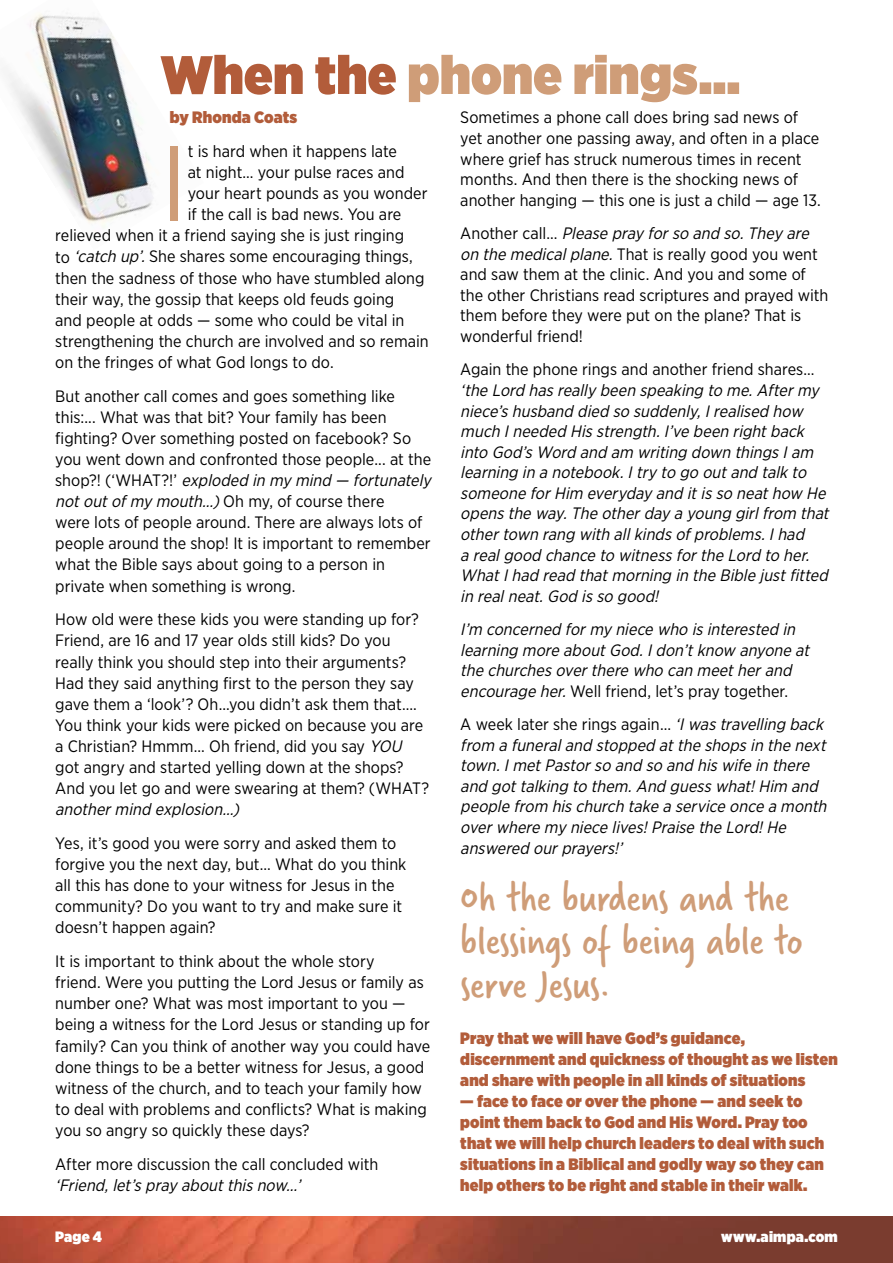
<style>
.page{position:relative;width:893px;height:1263px;background:#fff}
.page>*{position:absolute;margin:0;border:0;box-sizing:border-box;transform-origin:0 0}
.t1{font:106.5px "Gotham Narrow";color:#cf9d78}
.t2{font:900 54px "Gotham Narrow";color:#cf9d78}
.t3{font:43.5px/43.5px "Verveine";letter-spacing:-.005em;color:#cf9d78}
.t4{font:16.5px/21.1px "Gotham Narrow";color:#000}
.t5{font:italic 16.5px/20.5px "Gotham Narrow";color:#000}
.t6{font:900 16.5px/21px "Gotham Narrow";letter-spacing:.01em;color:#b25c3a}
.t7{font:900 15px "Gotham Narrow";letter-spacing:.015em;color:#fff}
.s1{color:#b25c3a}
.s2{font-style:italic}
.s3{font-style:normal}
</style>
<div class="page">
<img style="left:0;top:1216px;width:893px;height:47px">
<img style="left:7px;top:13px;width:147px;height:215px">
<h2 class="t2" style="left:161px;top:38px;width:581px"><span class="s1">When the</span> phone rings…</h2>
<p class="t4" style="left:460px;top:107px;width:362px;line-height:20.5px">Sometimes a phone call does bring sad news of yet another one passing away, and often in a place where grief has struck numerous times in recent months. And then there is the shocking news of another hanging — this one is just a child — age 13.</p>
<p class="t4" style="left:460px;top:223px;width:370px;line-height:20.5px">A n o t h e r c a l l … <span class="s2">Please pray forso and so.They are on the medicalplane.</span>That is really good you went and saw them at the clinic. And you and some of the other Christians read scriptures and prayed with them before they were put on the plane? That is wonderful friend!</p>
<p class="t4" style="left:460px;top:359px;width:356px">Again the phone rings and another friend shares…</p>
<p class="t5" style="left:460px;top:379px;width:374px">‘the Lord hasreally been speaking to me.Aftermy niece’shusband died so suddenly,Irealised how much Ineeded Hisstrength.I’ve been rightback into God’sWord and am writing down thingsIam learning in a notebook.Itry to go outand talk to someone forHim everyday and itisso neathow He opensthe way.The otherday a young girlfrom that othertown rang with allkindsofproblems.Ihad<br>a realgood chance to witnessforthe Lord to her.<br>WhatIhad read thatmorning in the Bible justfitted in realneat.God isso good!</p>
<p class="t5" style="left:460px;top:619px;width:354px">I’m concerned formy niece who isinterested in learning more aboutGod.Idon’tknow anyone at the churchesoverthere who can meetherand encourage her.<span class="s3">Well friend, let’s pray together.</span></p>
<p class="t5" style="left:460px;top:714px;width:372px"><span class="s3">A week later she rings again…</span> ‘Iwastravelling back from a funeraland stopped atthe shopsin the next town.ImetPastorso and so and hiswife in there and gottalking to them.And guesswhat!Him and people from hischurch take a service once a month overwhere my niece lives!Praise the Lord!He answered ourprayers!’</p>
<h3 class="t3" style="left:460px;top:876px;width:344px">Oh the burdens and the blessings of being able to serve Jesus.</h3>
<p class="t6" style="left:460px;top:1027px;width:379px">Pray that we will have God’s guidance, discernment and quickness of thought as we listen and share with people in all kinds of situations</p>
<p class="t6" style="left:460px;top:1090px;width:365px">— face to face or over the phone — and seek to point them back to God and His Word. Pray too that we will help church leaders to deal with such situations in a Biblical and godly way so they can help others to be right and stable in their walk.</p>
<p class="t6" style="left:170px;top:107px;width:129px">by Rhonda Coats</p>
<h1 class="t1" style="left:161px;top:117px;width:29px">I</h1>
<p class="t4" style="left:188px;top:141px;width:211px">t is hard when it happens late</p>
<p class="t4" style="left:188px;top:162px;width:218px">at night… your pulse races and</p>
<p class="t4" style="left:188px;top:183px;width:241px">your heart pounds as you wonder</p>
<p class="t4" style="left:188px;top:204px;width:215px">if the call is bad news. You are</p>
<p class="t4" style="left:55px;top:225px;width:350px">relieved when it a friend saying she is just ringing</p>
<p class="t4" style="left:55px;top:246px;width:359px">to <span class="s2">‘catch up’.</span>She shares some encouraging things,</p>
<p class="t4" style="left:55px;top:267px;width:371px">then the sadness of those who have stumbled along</p>
<p class="t4" style="left:55px;top:288px;width:340px">their way, the gossip that keeps old feuds going</p>
<p class="t4" style="left:55px;top:309px;width:351px">and people at odds — some who could be vital in</p>
<p class="t4" style="left:55px;top:330px;width:375px">strengthening the church are involved and so remain</p>
<p class="t4" style="left:55px;top:351px;width:280px">on the fringes of what God longs to do.</p>
<p class="t4" style="left:55px;top:385px;width:381px">But another call comes and goes something like this:... What was that bit? Your family has been fighting? Over something posted on facebook? So you went down and confronted those people... at the s h o p? ! ( ‘ W H AT ? ! ’ <span class="s2">exploded in my mind — fortunately notoutofmy mouth…)</span>Oh my, of course there<br>were lots of people around. There are always lots of people around the shop! It is important to remember what the Bible says about going to a person in private when something is wrong.</p>
<p class="t4" style="left:55px;top:609px;width:376px">How old were these kids you were standing up for?<br>Friend, are 16 and 17 year olds still kids? Do you really think you should step into their arguments?<br>Had they said anything first to the person they say gave them a ‘look’? Oh...you didn’t ask them that….<br>You think your kids were picked on because you are a Christian? Hmmm… Oh friend, did you say <span class="s2">YOU </span>got angry and started yelling down at the shops?<br>And you let go and were swearing at them? (WHAT?</p>
<p class="t5" style="left:55px;top:799px;width:190px">anothermind explosion…)</p>
<p class="t4" style="left:55px;top:832px;width:353px">Yes, it’s good you were sorry and asked them to forgive you the next day, but… What do you think all this has done to your witness for Jesus in the community? Do you want to try and make sure it doesn’t happen again?</p>
<p class="t4" style="left:55px;top:950px;width:376px">It is important to think about the whole story<br>friend. Were you putting the Lord Jesus or family as number one? What was most important to you — being a witness for the Lord Jesus or standing up for family? Can you think of another way you could have done things to be a better witness for Jesus, a good witness of the church, and to teach your family how to deal with problems and conflicts? What is making you so angry so quickly these days?</p>
<p class="t4" style="left:55px;top:1153px;width:325px">After more discussion the call concluded with</p>
<p class="t5" style="left:55px;top:1174px;width:251px">‘Friend,let’spray aboutthisnow…’</p>
<p class="t7" style="left:55px;top:1226px;width:48px">Page 4</p>
<p class="t7" style="left:721px;top:1226px;width:118px">www.aimpa.com</p>
</div>
